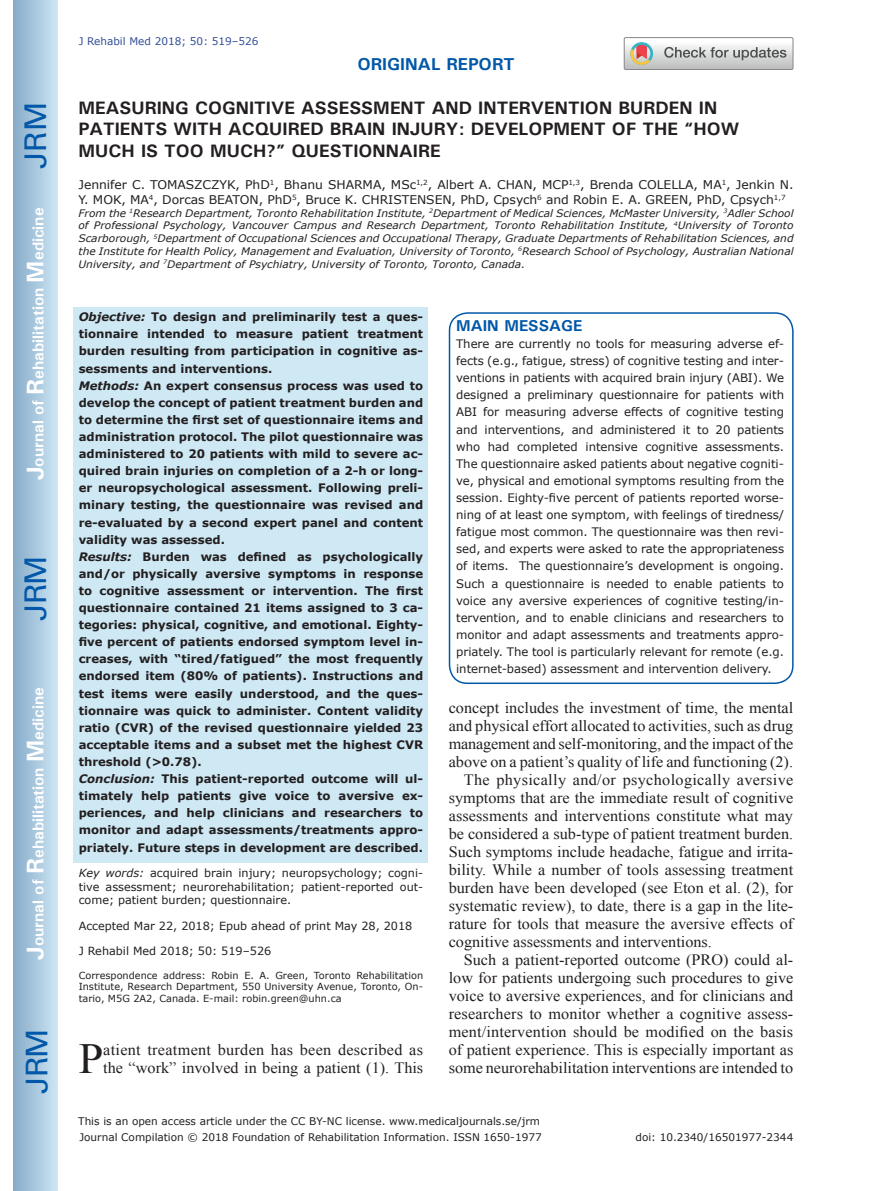
<style>
.page{position:relative;width:872px;height:1191px;background:#fff}
.page>*{position:absolute;margin:0;border:0;box-sizing:border-box;transform-origin:0 0}
.t1{font:42.9px "Times New Roman";color:#231f20}
.t2{font:30px "Univers";letter-spacing:-.03em;color:#0157a8}
.t3{font:700 18px/21.6px "Univers";color:#231f20}
.t4{font:700 17.25px "Univers";color:#0157a8}
.t5{font:15.75px "Times New Roman";color:#231f20}
.t6{font:15.75px/18px "Times New Roman";letter-spacing:.02em;color:#231f20}
.t7{font:700 15.75px "Univers";color:#fff}
.t8{font:700 15.75px "Univers";color:#0157a8}
.t9{font:12px/14.4px "Verdana";letter-spacing:-.005em;color:#231f20}
.t10{font:700 11.7px/17.1px "Verdana";color:#231f20}
.t11{font:11.7px/17.1px "Verdana";letter-spacing:-.005em;color:#231f20;text-align:justify}
.t12{font:11.25px/13.5px "Verdana";color:#231f20;text-align:justify}
.t13{font:10.5px "Verdana";color:#231f20}
.t14{font:10.5px "Verdana";color:#324f95}
.t15{font:italic 10.35px/12.8px "Verdana";color:#231f20;text-align:justify}
.t16{font:9.75px/11.7px "Verdana";color:#231f20;text-align:justify}
.s1{font-size:24px}
.s2{font-style:italic}
</style>
<div class="page">
<div style="left:14px;top:0;width:43px;height:1191px;background:linear-gradient(to right,#88acca,#cbe5f2)"></div>
<div style="left:624px;top:37px;width:169px;height:33px;border:1px solid #888688;border-radius:2px"></div>
<svg style="left:624px;top:38px;width:169px;height:32px"></svg>
<div style="left:74px;top:307px;width:354px;height:555px;background:#cee8f4"></div>
<div style="left:449px;top:312px;width:344px;height:372px;border:2px solid #0157a8;border-radius:18px"></div>
<h2 class="t2" style="left:18px;top:169px;width:68px;rotate:-90deg">JRM</h2>
<h3 class="t7" style="left:28px;top:480px;width:274px;rotate:-90deg"><span class="s1">J</span>ournal of <span class="s1">R</span>ehabilitation <span class="s1">M</span>edicine</h3>
<h2 class="t2" style="left:18px;top:620px;width:67px;rotate:-90deg">JRM</h2>
<h3 class="t7" style="left:28px;top:959px;width:274px;rotate:-90deg"><span class="s1">J</span>ournal of <span class="s1">R</span>ehabilitation <span class="s1">M</span>edicine</h3>
<h2 class="t2" style="left:19px;top:1093px;width:67px;rotate:-90deg">JRM</h2>
<p class="t14" style="left:79px;top:34px;width:181px">J Rehabil Med 2018; 50: 519–526</p>
<h3 class="t4" style="left:357px;top:53px;width:159px">ORIGINAL REPORT</h3>
<h3 class="t3" style="left:78px;top:96px;width:662px">MEASURING COGNITIVE ASSESSMENT AND INTERVENTION BURDEN IN<br>PATIENTS WITH ACQUIRED BRAIN INJURY: DEVELOPMENT OF THE “HOW<br>MUCH IS TOO MUCH?” QUESTIONNAIRE</h3>
<p class="t9" style="left:78px;top:178px;width:716px">Jennifer C. TOMASZCZYK, PhD<sup>1</sup>, Bhanu SHARMA, MSc<sup>1,2</sup>, Albert A. CHAN, MCP<sup>1,3</sup>, Brenda COLELLA, MA<sup>1</sup>, Jenkin N.<br>Y. MOK, MA<sup>4</sup>, Dorcas BEATON, PhD<sup>5</sup>, Bruce K. CHRISTENSEN, PhD, Cpsych<sup>6</sup> and Robin E. A. GREEN, PhD, Cpsych<sup>1,7</sup></p>
<p class="t15" style="left:78px;top:206px;width:716px">From the <sup>1</sup>Research Department, Toronto Rehabilitation Institute, <sup>2</sup>Department of Medical Sciences, McMaster University, <sup>3</sup>Adler School of Professional Psychology, Vancouver Campus and Research Department, Toronto Rehabilitation Institute, <sup>4</sup>University of Toronto Scarborough, <sup>5</sup>Department of Occupational Sciences and Occupational Therapy, Graduate Departments of Rehabilitation Sciences, and the Institute for Health Policy, Management and Evaluation, University of Toronto, <sup>6</sup>Research School of Psychology, Australian National University, and <sup>7</sup>Department of Psychiatry, University of Toronto, Toronto, Canada.</p>
<p class="t10" style="left:79px;top:308px;width:346px"><span class="s2">Objective:</span> To design and preliminarily test a ques&shy;tionnaire intended to measure patient treatment burden resulting from participation in cognitive as&shy;sessments and interventions.<br><span class="s2">Methods:</span> An expert consensus process was used to develop the concept of patient treatment burden and to determine the first set of questionnaire items and administration protocol. The pilot questionnaire was administered to 20 patients with mild to severe ac&shy;quired brain injuries on completion of a 2-h or long&shy;er neuropsychological assessment. Following preli&shy;minary testing, the questionnaire was revised and re-evaluated by a second expert panel and content validity was assessed.<br><span class="s2">Results:</span> Burden was defined as psychologically and/or physically aversive symptoms in response to cognitive assessment or intervention. The first questionnaire contained 21 items assigned to 3 ca&shy;tegories: physical, cognitive, and emotional. Eighty&shy;five percent of patients endorsed symptom level in&shy;creases, with “tired/fatigued” the most frequently endorsed item (80% of patients). Instructions and test items were easily understood, and the ques&shy;tionnaire was quick to administer. Content validity ratio (CVR) of the revised questionnaire yielded 23 acceptable items and a subset met the highest CVR threshold (&gt;0.78).<br><span class="s2">Conclusion:</span> This patient-reported outcome will ul&shy;timately help patients give voice to aversive ex&shy;periences, and help clinicians and researchers to monitor and adapt assessments/treatments appro&shy;priately. Future steps in development are described.</p>
<p class="t12" style="left:79px;top:866px;width:346px"><span class="s2">Key words:</span> acquired brain injury; neuropsychology; cogni&shy;tive assessment; neurorehabilitation; patient-reported out&shy;come; patient burden; questionnaire.</p>
<p class="t12" style="left:79px;top:918px;width:335px">Accepted Mar 22, 2018; Epub ahead of print May 28, 2018</p>
<p class="t12" style="left:79px;top:944px;width:194px">J Rehabil Med 2018; 50: 519–526</p>
<p class="t16" style="left:79px;top:969px;width:346px">Correspondence address: Robin E. A. Green, Toronto Rehabilitation Institute, Research Department, 550 University Avenue, Toronto, On&shy;tario, M5G 2A2, Canada. E-mail: robin.green@uhn.ca</p>
<h1 class="t1" style="left:79px;top:1029px;width:26px">P</h1>
<h3 class="t6" style="left:103px;top:1040px;width:321px">atient treatment burden has been described as the “work” involved in being a patient (1). This</h3>
<h3 class="t8" style="left:456px;top:315px;width:128px">MAIN MESSAGE</h3>
<p class="t11" style="left:456px;top:335px;width:329px">There are currently no tools for measuring adverse ef&shy;fects (e.g., fatigue, stress) of cognitive testing and inter&shy;ventions in patients with acquired brain injury (ABI). We designed a preliminary questionnaire for patients with ABI for measuring adverse effects of cognitive testing and interventions, and administered it to 20 patients who had completed intensive cognitive assessments.<br>The questionnaire asked patients about negative cogniti&shy;ve, physical and emotional symptoms resulting from the session. Eighty-five percent of patients reported worse&shy;ning of at least one symptom, with feelings of tiredness/ fatigue most common. The questionnaire was then revi&shy;sed, and experts were asked to rate the appropriateness of items. The questionnaire’s development is ongoing.<br>Such a questionnaire is needed to enable patients to voice any aversive experiences of cognitive testing/in&shy;tervention, and to enable clinicians and researchers to monitor and adapt assessments and treatments appro&shy;priately. The tool is particularly relevant for remote (e.g. internet-based) assessment and intervention delivery.</p>
<h3 class="t5" style="left:449px;top:697px;width:346px">concept includes the investment of time, the mental</h3>
<h3 class="t5" style="left:449px;top:715px;width:346px">and physical effort allocated to activities, such as drug</h3>
<h3 class="t5" style="left:449px;top:733px;width:346px">management and self-monitoring, and the impact of the</h3>
<h3 class="t5" style="left:449px;top:751px;width:346px">above on a patient’s quality of life and functioning (2).</h3>
<h3 class="t6" style="left:464px;top:770px;width:331px">The physically and/or psychologically aversive</h3>
<h3 class="t5" style="left:449px;top:787px;width:346px">symptoms that are the immediate result of cognitive</h3>
<h3 class="t5" style="left:449px;top:805px;width:346px">assessments and interventions constitute what may</h3>
<h3 class="t5" style="left:449px;top:823px;width:346px">be considered a sub-type of patient treatment burden.</h3>
<h3 class="t5" style="left:449px;top:841px;width:346px">Such symptoms include headache, fatigue and irrita-</h3>
<h3 class="t5" style="left:449px;top:859px;width:346px">bility. While a number of tools assessing treatment</h3>
<h3 class="t5" style="left:449px;top:877px;width:346px">burden have been developed (see Eton et al. (2), for</h3>
<h3 class="t5" style="left:449px;top:895px;width:346px">systematic review), to date, there is a gap in the lite-</h3>
<h3 class="t5" style="left:449px;top:913px;width:346px">rature for tools that measure the aversive effects of</h3>
<h3 class="t5" style="left:449px;top:931px;width:265px">cognitive assessments and interventions.</h3>
<h3 class="t5" style="left:464px;top:949px;width:331px">Such a patient-reported outcome (PRO) could al-</h3>
<h3 class="t5" style="left:449px;top:967px;width:346px">low for patients undergoing such procedures to give</h3>
<h3 class="t5" style="left:449px;top:985px;width:346px">voice to aversive experiences, and for clinicians and</h3>
<h3 class="t5" style="left:449px;top:1003px;width:346px">researchers to monitor whether a cognitive assess-</h3>
<h3 class="t5" style="left:449px;top:1021px;width:346px">ment/intervention should be modified on the basis</h3>
<h3 class="t5" style="left:449px;top:1039px;width:346px">of patient experience. This is especially important as</h3>
<h3 class="t5" style="left:449px;top:1057px;width:346px">some neurorehabilitation interventions are intended to</h3>
<p class="t13" style="left:78px;top:1114px;width:463px">This is an open access article under the CC BY-NC license. www.medicaljournals.se/jrm</p>
<p class="t13" style="left:79px;top:1130px;width:464px">Journal Compilation © 2018 Foundation of Rehabilitation Information. ISSN 1650-1977</p>
<p class="t13" style="left:635px;top:1130px;width:159px">doi: 10.2340/16501977-2344</p>
</div>
